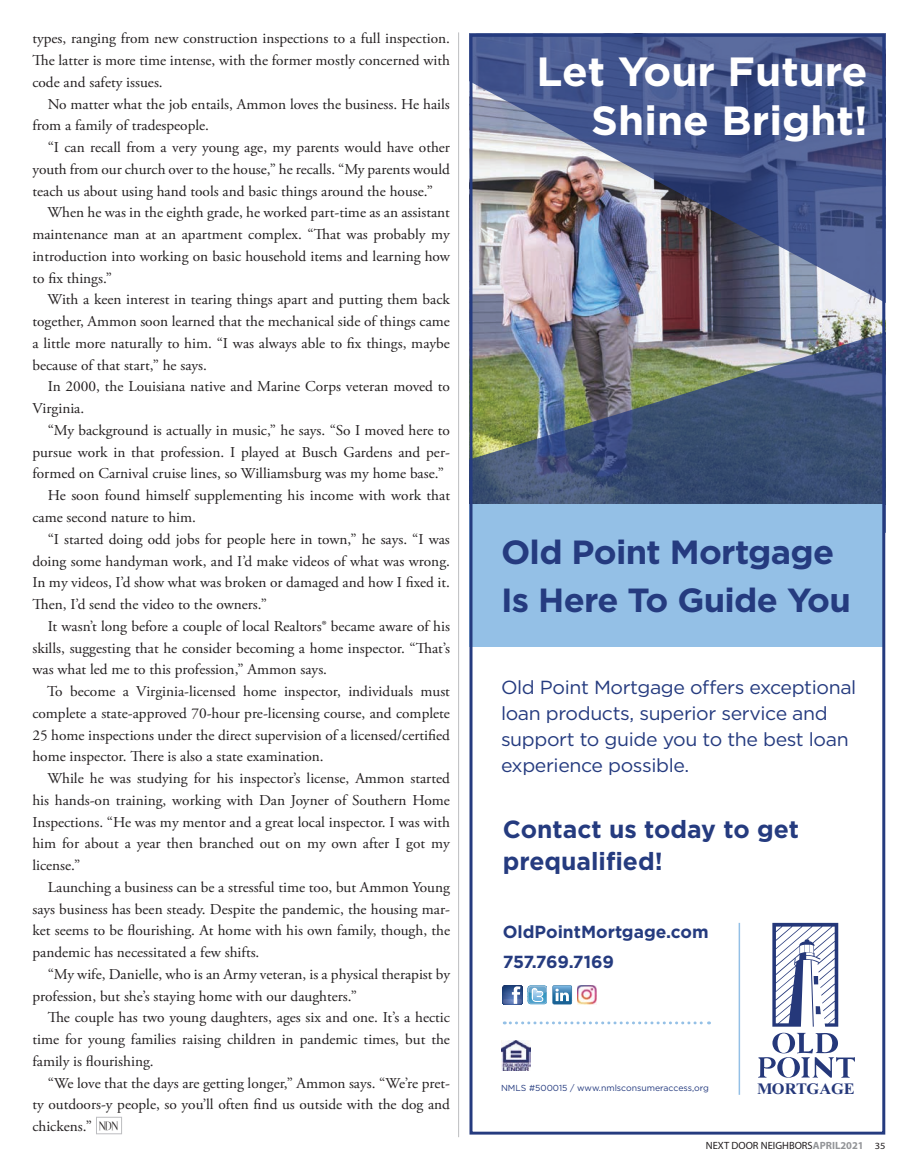
<style>
.page{position:relative;width:918px;height:1175px;background:#fff}
.page>*{position:absolute;margin:0;border:0;box-sizing:border-box;transform-origin:0 0}
.t1{font:700 40.8px/48.9px "Gotham";color:#fff;text-align:right}
.t2{font:700 33.45px/48px "Gotham";letter-spacing:-.02em;color:#253b7f}
.t3{font:700 24.75px/32px "Gotham";color:#253b7f}
.t4{font:18.9px/26.2px "Gotham";letter-spacing:-.02em;color:#253b7f}
.t5{font:700 17.4px/29.1px "Gotham";color:#253b7f}
.t6{font:700 15.9px "Times New Roman";color:#25387a}
.t7{font:15px/21.8px "Adobe Garamond Pro";color:#231f20;text-align:justify}
.t8{font:10.5px "Myriad Pro";color:#231f20}
.t9{font:8.7px "Gotham";color:#253b7f}
.s1{font-family:"Echelon";font-size:12px}
.s2{font-weight:700;color:#939598}
.s3{font-size:9.45px}
</style>
<div class="page">
<div style="left:96px;top:1116px;width:26px;height:18px;border:1px solid #bcbdc0"></div>
<hr style="left:458px;top:32px;width:1px;height:1105px;background:#bcbdc0">
<img style="left:474px;top:38px;width:407px;height:245px">
<img style="left:474px;top:283px;width:407px;height:221px">
<hr style="left:739px;top:922px;width:1px;height:172px;background:#94c0e6">
<svg style="left:772px;top:922px;width:66px;height:104px"></svg>
<svg style="left:758px;top:1032px;width:97px;height:45px"></svg>
<svg style="left:504px;top:1021px;width:206px;height:3px"></svg>
<svg style="left:503px;top:985px;width:19px;height:19px"></svg>
<svg style="left:553px;top:985px;width:20px;height:19px"></svg>
<svg style="left:528px;top:985px;width:19px;height:20px"></svg>
<img style="left:577px;top:985px;width:20px;height:19px">
<img style="left:501px;top:1040px;width:30px;height:30px">
<div style="left:470px;top:504px;width:415px;height:143px;background:#94c0e6"></div>
<div style="left:470px;top:34px;width:415px;height:1100px;border:3px solid #253b7f"></div>
<p class="t7" style="left:32px;top:28px;width:419px">types, ranging from new construction inspections to a full inspection.<br>The latter is more time intense, with the former mostly concerned with code and safety issues.</p>
<p class="t7" style="left:32px;top:93px;width:419px;text-indent:15px">No matter what the job entails, Ammon loves the business. He hails from a family of tradespeople.</p>
<p class="t7" style="left:32px;top:137px;width:419px;text-indent:15px">“I can recall from a very young age, my parents would have other youth from our church over to the house,” he recalls. “My parents would teach us about using hand tools and basic things around the house.”</p>
<p class="t7" style="left:32px;top:202px;width:419px;text-indent:15px">When he was in the eighth grade, he worked part-time as an assistant maintenance man at an apartment complex. “That was probably my introduction into working on basic household items and learning how to fix things.”</p>
<p class="t7" style="left:32px;top:289px;width:419px;text-indent:15px">With a keen interest in tearing things apart and putting them back together, Ammon soon learned that the mechanical side of things came a little more naturally to him. “I was always able to fix things, maybe because of that start,” he says.</p>
<p class="t7" style="left:32px;top:376px;width:419px;text-indent:15px">In 2000, the Louisiana native and Marine Corps veteran moved to<br>Virginia.</p>
<p class="t7" style="left:48px;top:420px;width:404px">“My background is actually in music,” he says. “So I moved here to</p>
<p class="t7" style="left:32px;top:441px;width:419px">pursue work in that profession. I played at Busch Gardens and per-</p>
<p class="t7" style="left:32px;top:463px;width:413px">formed on Carnival cruise lines, so Williamsburg was my home base.”</p>
<p class="t7" style="left:48px;top:485px;width:404px">He soon found himself supplementing his income with work that</p>
<p class="t7" style="left:32px;top:507px;width:165px">came second nature to him.</p>
<p class="t7" style="left:48px;top:528px;width:404px">“I started doing odd jobs for people here in town,” he says. “I was</p>
<p class="t7" style="left:32px;top:550px;width:419px">doing some handyman work, and I’d make videos of what was wrong.</p>
<p class="t7" style="left:32px;top:572px;width:419px">In my videos, I’d show what was broken or damaged and how I fixed it.</p>
<p class="t7" style="left:32px;top:594px;width:236px">Then, I’d send the video to the owners.”</p>
<p class="t7" style="left:48px;top:615px;width:404px">It wasn’t long before a couple of local Realtors® became aware of his</p>
<p class="t7" style="left:32px;top:637px;width:419px">skills, suggesting that he consider becoming a home inspector. “That’s</p>
<p class="t7" style="left:32px;top:659px;width:296px">was what led me to this profession,” Ammon says.</p>
<p class="t7" style="left:47px;top:681px;width:404px">To become a Virginia-licensed home inspector, individuals must</p>
<p class="t7" style="left:32px;top:702px;width:419px">complete a state-approved 70-hour pre-licensing course, and complete</p>
<p class="t7" style="left:32px;top:724px;width:419px">25 home inspections under the direct supervision of a licensed/certified</p>
<p class="t7" style="left:32px;top:746px;width:293px">home inspector. There is also a state examination.</p>
<p class="t7" style="left:47px;top:768px;width:404px">While he was studying for his inspector’s license, Ammon started</p>
<p class="t7" style="left:32px;top:789px;width:419px">his hands-on training, working with Dan Joyner of Southern Home</p>
<p class="t7" style="left:32px;top:811px;width:419px">Inspections. “He was my mentor and a great local inspector. I was with</p>
<p class="t7" style="left:32px;top:833px;width:419px">him for about a year then branched out on my own after I got my</p>
<p class="t7" style="left:32px;top:855px;width:50px">license.”</p>
<p class="t7" style="left:48px;top:876px;width:404px">Launching a business can be a stressful time too, but Ammon Young</p>
<p class="t7" style="left:32px;top:898px;width:419px">says business has been steady. Despite the pandemic, the housing mar-</p>
<p class="t7" style="left:32px;top:920px;width:419px">ket seems to be flourishing. At home with his own family, though, the</p>
<p class="t7" style="left:32px;top:942px;width:229px">pandemic has necessitated a few shifts.</p>
<p class="t7" style="left:48px;top:963px;width:404px">“My wife, Danielle, who is an Army veteran, is a physical therapist by</p>
<p class="t7" style="left:32px;top:985px;width:326px">profession, but she’s staying home with our daughters.”</p>
<p class="t7" style="left:48px;top:1007px;width:404px">The couple has two young daughters, ages six and one. It’s a hectic</p>
<p class="t7" style="left:32px;top:1029px;width:419px">time for young families raising children in pandemic times, but the</p>
<p class="t7" style="left:32px;top:1050px;width:123px">family is flourishing.</p>
<p class="t7" style="left:48px;top:1072px;width:404px">“We love that the days are getting longer,” Ammon says. “We’re pret-</p>
<p class="t7" style="left:32px;top:1094px;width:419px">ty outdoors-y people, so you’ll often find us outside with the dog and</p>
<p class="t7" style="left:32px;top:1116px;width:87px">chickens.” <span class="s1">NDN</span></p>
<h1 class="t1" style="left:537px;top:47px;width:333px">Let Your Future<br>Shine Bright!</h1>
<h2 class="t2" style="left:501px;top:528px;width:351px">Old Point Mortgage<br>Is Here To Guide You</h2>
<p class="t4" style="left:501px;top:673px;width:357px">Old Point Mortgage offers exceptional loan products, superior service and support to guide you to the best loan experience possible.</p>
<h3 class="t3" style="left:503px;top:813px;width:298px">Contact us today to get prequalified!</h3>
<p class="t5" style="left:503px;top:917px;width:208px">OldPointMortgage.com<br>757.769.7169</p>
<p class="t9" style="left:501px;top:1082px;width:209px">NMLS #500015 / www.nmlsconsumeraccess,org</p>
<p class="t6" style="left:757px;top:1077px;width:99px">MORTGAGE</p>
<p class="t8" style="left:706px;top:1138px;width:181px">NEXT DOOR NEIGHBORS<span class="s2">APRIL2021</span> <span class="s3">35</span></p>
</div>
